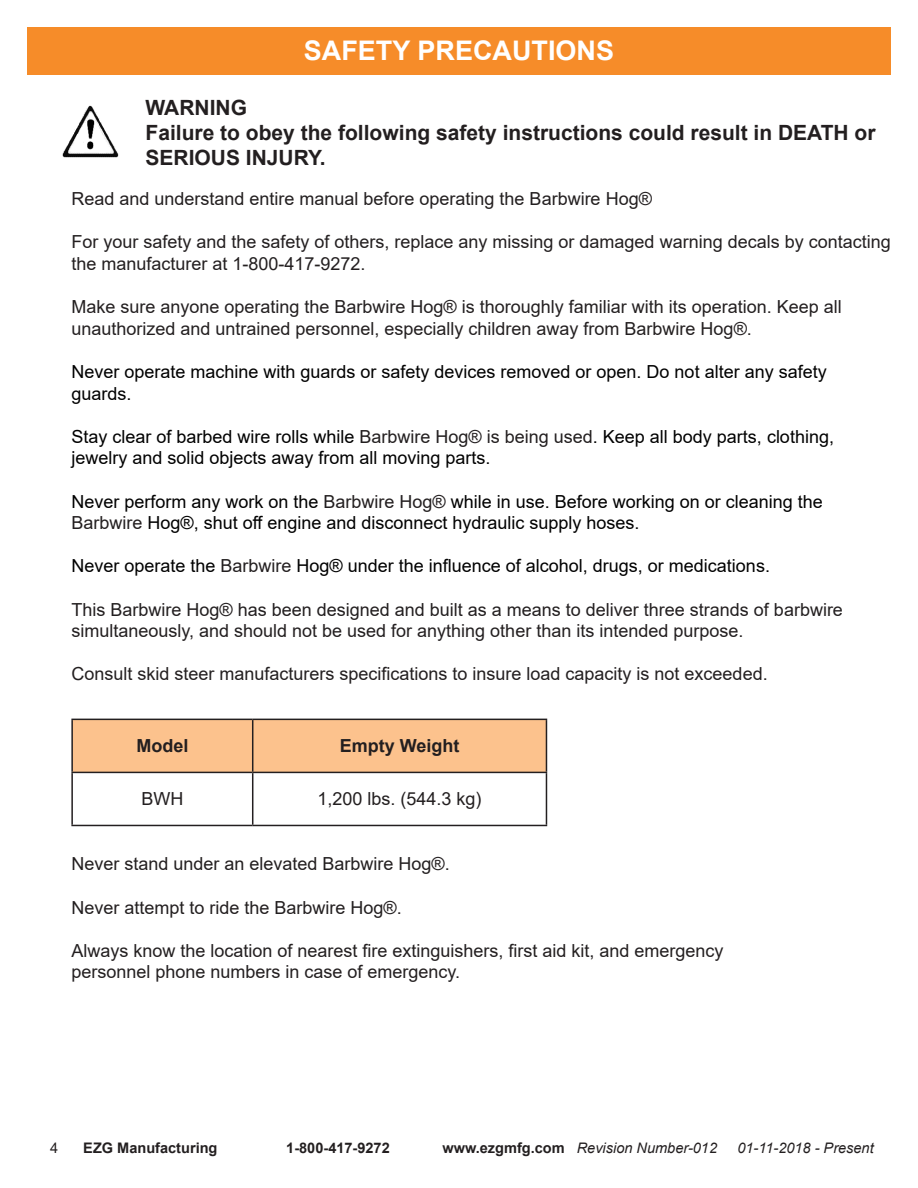
<style>
.page{position:relative;width:918px;height:1188px;background:#fff}
.page>*{position:absolute;margin:0;border:0;box-sizing:border-box;transform-origin:0 0}
.t1{font:700 27px "Arial";color:#fff}
.t2{font:700 21px/25.2px "Arial";color:#231f20}
.t3{font:18px/21.6px "Arial";color:#231f20}
.t4{font:18px/21.6px "Arial";color:#000}
.t5{font:700 18px "Arial";color:#231f20}
.t6{font:italic 14.55px "Arial";color:#231f20}
.t7{font:700 14.55px "Arial";color:#231f20}
.t8{font:14.55px "Arial";color:#231f20}
.s1{color:#231f20}
.s2{font-weight:700;font-style:normal}
</style>
<div class="page">
<div style="left:73px;top:720px;width:473px;height:52px;background:#fcc28d"></div>
<hr style="left:71px;top:719px;width:182px;height:1px;background:#231f20">
<hr style="left:71px;top:720px;width:2px;height:52px;background:#231f20">
<hr style="left:253px;top:719px;width:294px;height:1px;background:#231f20">
<hr style="left:252px;top:720px;width:1px;height:52px;background:#231f20">
<hr style="left:546px;top:720px;width:1px;height:52px;background:#231f20">
<hr style="left:71px;top:772px;width:182px;height:1px;background:#231f20">
<hr style="left:71px;top:773px;width:2px;height:52px;background:#231f20">
<hr style="left:253px;top:772px;width:294px;height:1px;background:#231f20">
<hr style="left:252px;top:773px;width:1px;height:52px;background:#231f20">
<hr style="left:546px;top:773px;width:1px;height:52px;background:#231f20">
<hr style="left:71px;top:825px;width:182px;height:1px;background:#231f20">
<hr style="left:253px;top:825px;width:294px;height:1px;background:#231f20">
<img style="left:62px;top:105px;width:57px;height:53px">
<div style="left:27px;top:27px;width:864px;height:47px;background:#f68c29"></div>
<p class="t1" style="left:304px;top:32px;width:312px">SAFETY PRECAUTIONS</p>
<p class="t2" style="left:146px;top:95px;width:103px">WARNING</p>
<p class="t2" style="left:146px;top:120px;width:732px">Failure to obey the following safety instructions could result in DEATH or<br>SERIOUS INJURY.</p>
<p class="t3" style="left:71px;top:188px;width:582px">Read and understand entire manual before operating the Barbwire Hog®</p>
<p class="t3" style="left:71px;top:231px;width:821px">For your safety and the safety of others, replace any missing or damaged warning decals by contacting the manufacturer at 1-800-417-9272.</p>
<p class="t3" style="left:71px;top:296px;width:772px">Make sure anyone operating the Barbwire Hog® is thoroughly familiar with its operation. Keep all unauthorized and untrained personnel, especially children away from Barbwire Hog®.</p>
<p class="t4" style="left:71px;top:361px;width:757px">Never operate machine with guards or safety devices removed or open. Do not alter any safety guards.</p>
<p class="t4" style="left:71px;top:426px;width:764px">Stay clear of barbed wire rolls while <span class="s1">Barbwire Hog® is being used</span>. Keep all body parts, clothing, jewelry and solid objects away from all moving parts.</p>
<p class="t4" style="left:71px;top:490px;width:753px">Never perform any work on the <span class="s1">Barbwire Hog®</span> while in use. Before working on or cleaning the<br><span class="s1">Barbwire</span> Hog®, shut off engine and disconnect hydraulic supply hoses.</p>
<p class="t4" style="left:71px;top:555px;width:700px">Never operate the <span class="s1">Barbwire</span> Hog® under the influence of alcohol, drugs, or medications.</p>
<p class="t3" style="left:71px;top:598px;width:773px">This Barbwire Hog® has been designed and built as a means to deliver three strands of barbwire</p>
<p class="t3" style="left:71px;top:620px;width:674px">simultaneously, and should not be used for anything other than its intended purpose.</p>
<p class="t3" style="left:71px;top:663px;width:698px">Consult skid steer manufacturers specifications to insure load capacity is not exceeded.</p>
<p class="t5" style="left:136px;top:733px;width:54px">Model</p>
<p class="t5" style="left:340px;top:733px;width:121px">Empty Weight</p>
<p class="t3" style="left:141px;top:788px;width:43px">BWH</p>
<p class="t3" style="left:318px;top:788px;width:166px">1,200 lbs. (544.3 kg)</p>
<p class="t3" style="left:71px;top:853px;width:380px">Never stand under an elevated Barbwire Hog®.</p>
<p class="t3" style="left:71px;top:896px;width:332px">Never attempt to ride the Barbwire Hog®.</p>
<p class="t3" style="left:71px;top:940px;width:654px">Always know the location of nearest fire extinguishers, first aid kit, and emergency</p>
<p class="t3" style="left:71px;top:961px;width:390px">personnel phone numbers in case of emergency.</p>
<p class="t8" style="left:50px;top:1138px;width:10px">4</p>
<p class="t7" style="left:83px;top:1137px;width:136px">EZG Manufacturing</p>
<p class="t7" style="left:286px;top:1137px;width:105px">1-800-417-9272</p>
<p class="t6" style="left:442px;top:1139px;width:276px"><span class="s2">www.ezgmfg.com</span> Revision Number-012</p>
<p class="t6" style="left:737px;top:1139px;width:138px">01-11-2018 - Present</p>
</div>
